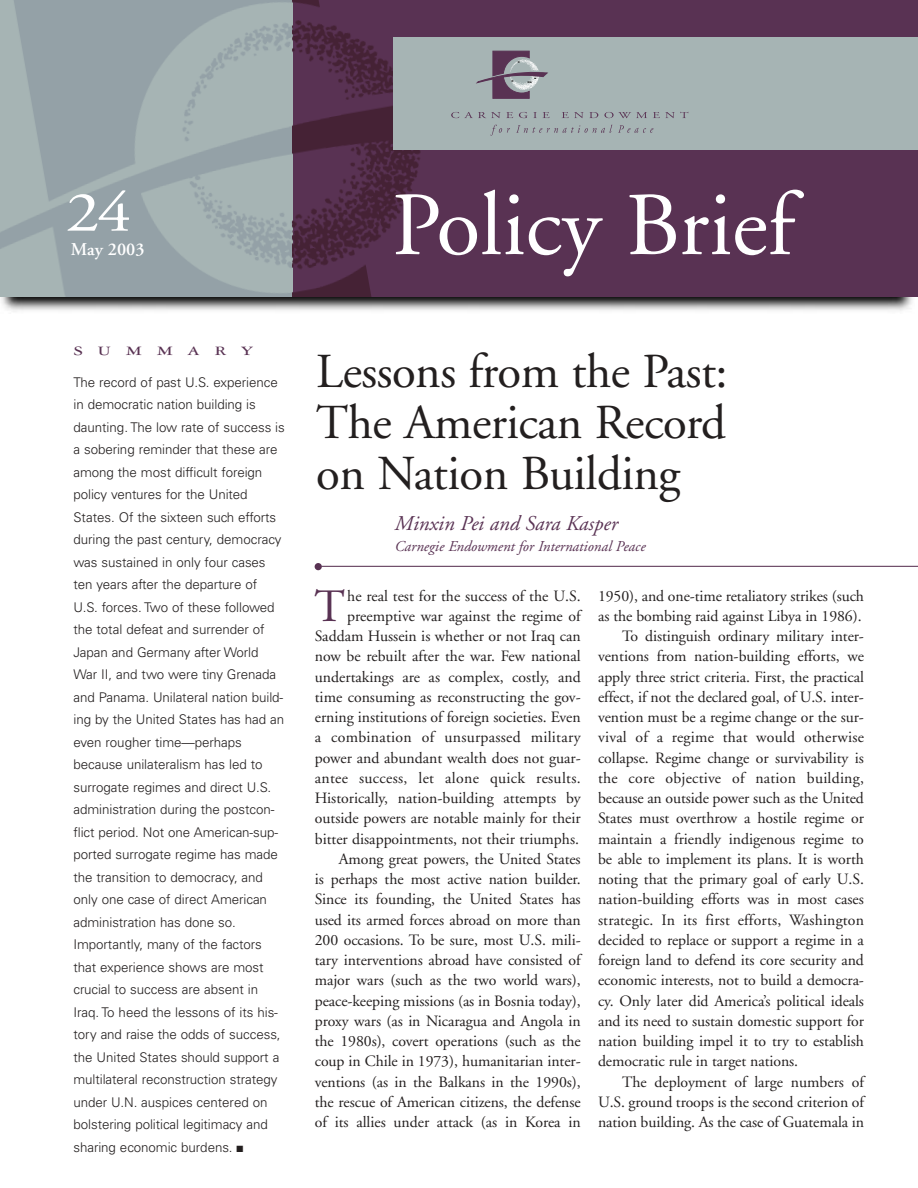
<style>
.page{position:relative;width:918px;height:1188px;background:#fff}
.page>*{position:absolute;margin:0;border:0;box-sizing:border-box;transform-origin:0 0}
.t1{font:57px "Adobe Garamond";color:#fff;scale:1.2 1}
.t2{font:48.75px/51px "Adobe Garamond";letter-spacing:-.01em;color:#231f1f;text-align:justify}
.t3{font:46.2px "Adobe Garamond";color:#593253}
.t4{font:italic 21px "Adobe Garamond";color:#593253}
.t5{font:18.75px "Garamond Three SC";letter-spacing:.6em;color:#593253;scale:1.3 1}
.t6{font:600 18px "Adobe Garamond";color:#fff}
.t7{font:15.75px/20.2px "Adobe Garamond";letter-spacing:-.005em;color:#231f1f;text-align:right}
.t8{font:15.75px "Adobe Garamond";letter-spacing:.015em;color:#231f1f}
.t9{font:italic 15px "Adobe Garamond";color:#593253}
.t10{font:300 13.35px/22.5px "Univers";letter-spacing:-.005em;color:#231f1f}
</style>
<div class="page">
<img style="left:1px;top:297px;width:912px;height:15px">
<img style="left:0;top:0;width:293px;height:297px">
<div style="left:293px;top:0;width:625px;height:297px;background:#593253"></div>
<img style="left:293px;top:0;width:202px;height:297px">
<div style="left:393px;top:37px;width:525px;height:113px;background:#a6b4b4"></div>
<hr style="left:321px;top:566px;width:597px;height:1px;background:#593253">
<div style="left:315px;top:563px;width:7px;height:7px;background:#593253;border-radius:50%"></div>
<svg style="left:395px;top:190px;width:409px;height:86px"></svg>
<svg style="left:451px;top:112px;width:62px;height:6px"></svg>
<svg style="left:519px;top:112px;width:18px;height:6px"></svg>
<svg style="left:543px;top:112px;width:7px;height:6px"></svg>
<svg style="left:562px;top:112px;width:36px;height:6px"></svg>
<svg style="left:604px;top:112px;width:43px;height:6px"></svg>
<svg style="left:653px;top:112px;width:35px;height:6px"></svg>
<svg style="left:490px;top:125px;width:20px;height:11px"></svg>
<svg style="left:516px;top:125px;width:96px;height:8px"></svg>
<svg style="left:618px;top:125px;width:35px;height:8px"></svg>
<svg style="left:476px;top:50px;width:72px;height:49px"></svg>
<h1 class="t1" style="left:66px;top:190px;width:56px">24</h1>
<p class="t6" style="left:71px;top:242px;width:75px">May 2003</p>
<p class="t5" style="left:74px;top:343px;width:140px">summary</p>
<p class="t10" style="left:73px;top:372px;width:213px">The record of past U.S. experience in democratic nation building is daunting. The low rate of success is a sobering reminder that these are among the most difficult foreign policy ventures for the United States. Of the sixteen such efforts during the past century, democracy was sustained in only four cases ten years after the departure of<br>U.S. forces. Two of these followed the total defeat and surrender of Japan and Germany after World War II, and two were tiny Grenada and Panama. Unilateral nation build&shy;ing by the United States has had an even rougher time—perhaps because unilateralism has led to surrogate regimes and direct U.S. administration during the postcon&shy;flict period. Not one American-sup&shy;ported surrogate regime has made the transition to democracy, and only one case of direct American administration has done so.<br>Importantly, many of the factors that experience shows are most crucial to success are absent in Iraq. To heed the lessons of its his&shy;tory and raise the odds of success, the United States should support a multilateral reconstruction strategy under U.N. auspices centered on bolstering political legitimacy and sharing economic burdens. ■</p>
<h2 class="t2" style="left:316px;top:351px;width:413px">Lessons from the Past:<br>The American Record on Nation Building</h2>
<h3 class="t4" style="left:395px;top:515px;width:224px">Minxin Pei and Sara Kasper</h3>
<p class="t9" style="left:395px;top:540px;width:252px">Carnegie Endowment for International Peace</p>
<h3 class="t3" style="left:315px;top:588px;width:32px">T</h3>
<p class="t7" style="left:315px;top:587px;width:267px">he real test for the success of the U.S. preemptive war against the regime of Saddam Hussein is whether or not Iraq can now be rebuilt after the war. Few national undertakings are as complex, costly, and time consuming as reconstructing the gov&shy;erning institutions of foreign societies. Even a combination of unsurpassed military power and abundant wealth does not guar&shy;antee success, let alone quick results.<br>Historically, nation-building attempts by outside powers are notable mainly for their bitter disappointments, not their triumphs.<br>Among great powers, the United States<br>is perhaps the most active nation builder.<br>Since its founding, the United States has used its armed forces abroad on more than 200 occasions. To be sure, most U.S. mili&shy;tary interventions abroad have consisted of major wars (such as the two world wars), peace-keeping missions (as in Bosnia today), proxy wars (as in Nicaragua and Angola in the 1980s), covert operations (such as the coup in Chile in 1973), humanitarian inter&shy;ventions (as in the Balkans in the 1990s), the rescue of American citizens, the defense of its allies under attack (as in Korea in</p>
<p class="t7" style="left:598px;top:587px;width:267px">1950), and one-time retaliatory strikes (such</p>
<p class="t7" style="left:598px;top:607px;width:265px">as the bombing raid against Libya in 1986).</p>
<p class="t7" style="left:622px;top:628px;width:243px">To distinguish ordinary military inter-</p>
<p class="t7" style="left:598px;top:648px;width:267px">ventions from nation-building efforts, we</p>
<p class="t7" style="left:598px;top:668px;width:267px">apply three strict criteria. First, the practical</p>
<p class="t7" style="left:598px;top:688px;width:267px">effect, if not the declared goal, of U.S. inter-</p>
<p class="t7" style="left:598px;top:709px;width:267px">vention must be a regime change or the sur-</p>
<p class="t8" style="left:598px;top:731px;width:267px">vival of a regime that would otherwise</p>
<p class="t7" style="left:598px;top:749px;width:267px">collapse. Regime change or survivability is</p>
<p class="t8" style="left:598px;top:772px;width:267px">the core objective of nation building,</p>
<p class="t7" style="left:598px;top:790px;width:267px">because an outside power such as the United</p>
<p class="t7" style="left:598px;top:810px;width:267px">States must overthrow a hostile regime or</p>
<p class="t7" style="left:598px;top:830px;width:267px">maintain a friendly indigenous regime to</p>
<p class="t7" style="left:598px;top:850px;width:267px">be able to implement its plans. It is worth</p>
<p class="t7" style="left:598px;top:871px;width:267px">noting that the primary goal of early U.S.</p>
<p class="t7" style="left:598px;top:891px;width:267px">nation-building efforts was in most cases</p>
<p class="t7" style="left:598px;top:911px;width:267px">strategic. In its first efforts, Washington</p>
<p class="t7" style="left:598px;top:931px;width:267px">decided to replace or support a regime in a</p>
<p class="t7" style="left:598px;top:952px;width:267px">foreign land to defend its core security and</p>
<p class="t7" style="left:598px;top:972px;width:267px">economic interests, not to build a democra-</p>
<p class="t7" style="left:598px;top:992px;width:267px">cy. Only later did America’s political ideals</p>
<p class="t7" style="left:598px;top:1012px;width:267px">and its need to sustain domestic support for</p>
<p class="t7" style="left:598px;top:1033px;width:267px">nation building impel it to try to establish</p>
<p class="t7" style="left:598px;top:1053px;width:202px">democratic rule in target nations.</p>
<p class="t7" style="left:622px;top:1073px;width:243px">The deployment of large numbers of</p>
<p class="t7" style="left:598px;top:1093px;width:267px">U.S. ground troops is the second criterion of</p>
<p class="t7" style="left:598px;top:1114px;width:267px">nation building. As the case of Guatemala in</p>
</div>
